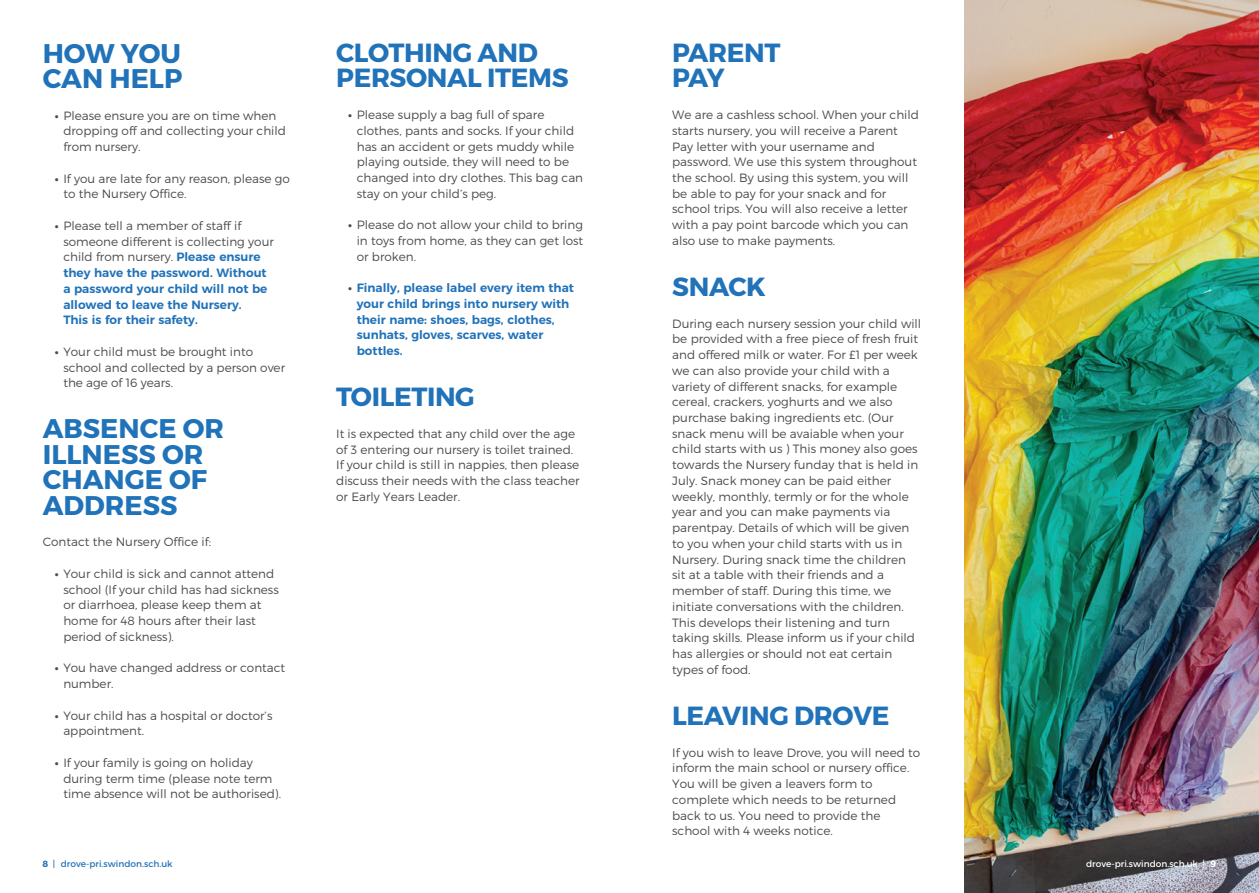
<style>
.page{position:relative;width:1259px;height:893px;background:#fff}
.page>*{position:absolute;margin:0;border:0;box-sizing:border-box;transform-origin:0 0}
.t1{font:700 27px/25.5px "Montserrat";color:#2072b9}
.t2{font:700 26.25px/25.5px "Montserrat";letter-spacing:-.015em;color:#2072b9}
.t3{font:300 12px/15.8px "Montserrat";color:#4b4a4a}
.t4{font:600 12px/15.8px "Montserrat";color:#2072b9}
.t5{font:9px "Montserrat";color:#2072b9}
.t6{font:9px "Montserrat";color:#fff}
.s1{font-weight:700}
.s2{font-weight:700;color:#4b4a4a}
.s3{font-weight:300;color:#4b4a4a}
</style>
<div class="page">
<img style="left:964px;top:0;width:295px;height:893px">
<h1 class="t1" style="left:43px;top:41px;width:141px">HOW YOU<br>CAN HELP</h1>
<p class="t3" style="left:63px;top:107px;width:224px;text-indent:-9px"><span class="s1">•</span> Please ensure you are on time when dropping off and collecting your child from nursery.</p>
<p class="t3" style="left:63px;top:170px;width:228px;text-indent:-9px"><span class="s1">•</span> If you are late for any reason, please go to the Nursery Office.</p>
<p class="t4" style="left:63px;top:217px;width:212px;text-indent:-9px"><span class="s2">•</span> <span class="s3">Please tell a member of staff if someone different is collecting your child from nursery.</span> Please ensure they have the password. Without a password your child will not be allowed to leave the Nursery.<br>This is for their safety.</p>
<p class="t3" style="left:63px;top:343px;width:223px;text-indent:-9px"><span class="s1">•</span> Your child must be brought into school and collected by a person over the age of 16 years.</p>
<h1 class="t1" style="left:43px;top:416px;width:183px">ABSENCE OR<br>ILLNESS OR<br>CHANGE OF<br>ADDRESS</h1>
<p class="t3" style="left:43px;top:534px;width:170px">Contact the Nursery Office if:</p>
<p class="t3" style="left:63px;top:565px;width:217px;text-indent:-9px"><span class="s1">•</span> Your child is sick and cannot attend school (If your child has had sickness or diarrhoea, please keep them at home for 48 hours after their last period of sickness).</p>
<p class="t3" style="left:63px;top:660px;width:223px;text-indent:-9px"><span class="s1">•</span> You have changed address or contact number.</p>
<p class="t3" style="left:63px;top:707px;width:211px;text-indent:-9px"><span class="s1">•</span> Your child has a hospital or doctor’s appointment.</p>
<p class="t3" style="left:63px;top:754px;width:219px;text-indent:-9px"><span class="s1">•</span> If your family is going on holiday during term time (please note term time absence will not be authorised).</p>
<h2 class="t2" style="left:336px;top:40px;width:234px">CLOTHING AND<br>PERSONAL ITEMS</h2>
<p class="t3" style="left:357px;top:107px;width:228px;text-indent:-9px"><span class="s1">•</span> Please supply a bag full of spare clothes, pants and socks. If your child has an accident or gets muddy while playing outside, they will need to be changed into dry clothes. This bag can stay on your child’s peg.</p>
<p class="t3" style="left:357px;top:217px;width:228px;text-align:justify;text-indent:-9px"><span class="s1">•</span> Please do not allow your child to bring in toys from home, as they can get lost or broken.</p>
<p class="t4" style="left:357px;top:279px;width:219px;text-indent:-9px"><span class="s2">•</span> Finally, please label every item that your child brings into nursery with their name: shoes, bags, clothes, sunhats, gloves, scarves, water bottles.</p>
<h2 class="t2" style="left:336px;top:385px;width:140px">TOILETING</h2>
<p class="t3" style="left:336px;top:425px;width:245px">It is expected that any child over the age of 3 entering our nursery is toilet trained.<br>If your child is still in nappies, then please discuss their needs with the class teacher or Early Years Leader.</p>
<h2 class="t2" style="left:672px;top:40px;width:110px">PARENT<br>PAY</h2>
<p class="t3" style="left:672px;top:107px;width:248px">We are a cashless school. When your child starts nursery, you will receive a Parent Pay letter with your username and password. We use this system throughout the school. By using this system, you will be able to pay for your snack and for school trips. You will also receive a letter with a pay point barcode which you can also use to make payments.</p>
<h2 class="t2" style="left:672px;top:274px;width:95px">SNACK</h2>
<p class="t3" style="left:672px;top:315px;width:251px">During each nursery session your child will be provided with a free piece of fresh fruit and offered milk or water. For £1 per week we can also provide your child with a variety of different snacks, for example cereal, crackers, yoghurts and we also purchase baking ingredients etc. (Our snack menu will be avaiable when your child starts with us ) This money also goes towards the Nursery funday that is held in July. Snack money can be paid either weekly, monthly, termly or for the whole year and you can make payments via parentpay. Details of which will be given to you when your child starts with us in Nursery. During snack time the children sit at a table with their friends and a member of staff. During this time, we initiate conversations with the children.<br>This develops their listening and turn taking skills. Please inform us if your child has allergies or should not eat certain types of food.</p>
<h2 class="t2" style="left:672px;top:703px;width:219px">LEAVING DROVE</h2>
<p class="t3" style="left:672px;top:744px;width:250px">If you wish to leave Drove, you will need to inform the main school or nursery office.<br>You will be given a leavers form to complete which needs to be returned back to us. You need to provide the school with 4 weeks notice.</p>
<p class="t5" style="left:43px;top:859px;width:132px"><span class="s1">8</span> | drove-pri.swindon.sch.uk</p>
<p class="t6" style="left:1086px;top:859px;width:131px">drove-pri.swindon.sch.uk | <span class="s1">9</span></p>
</div>
